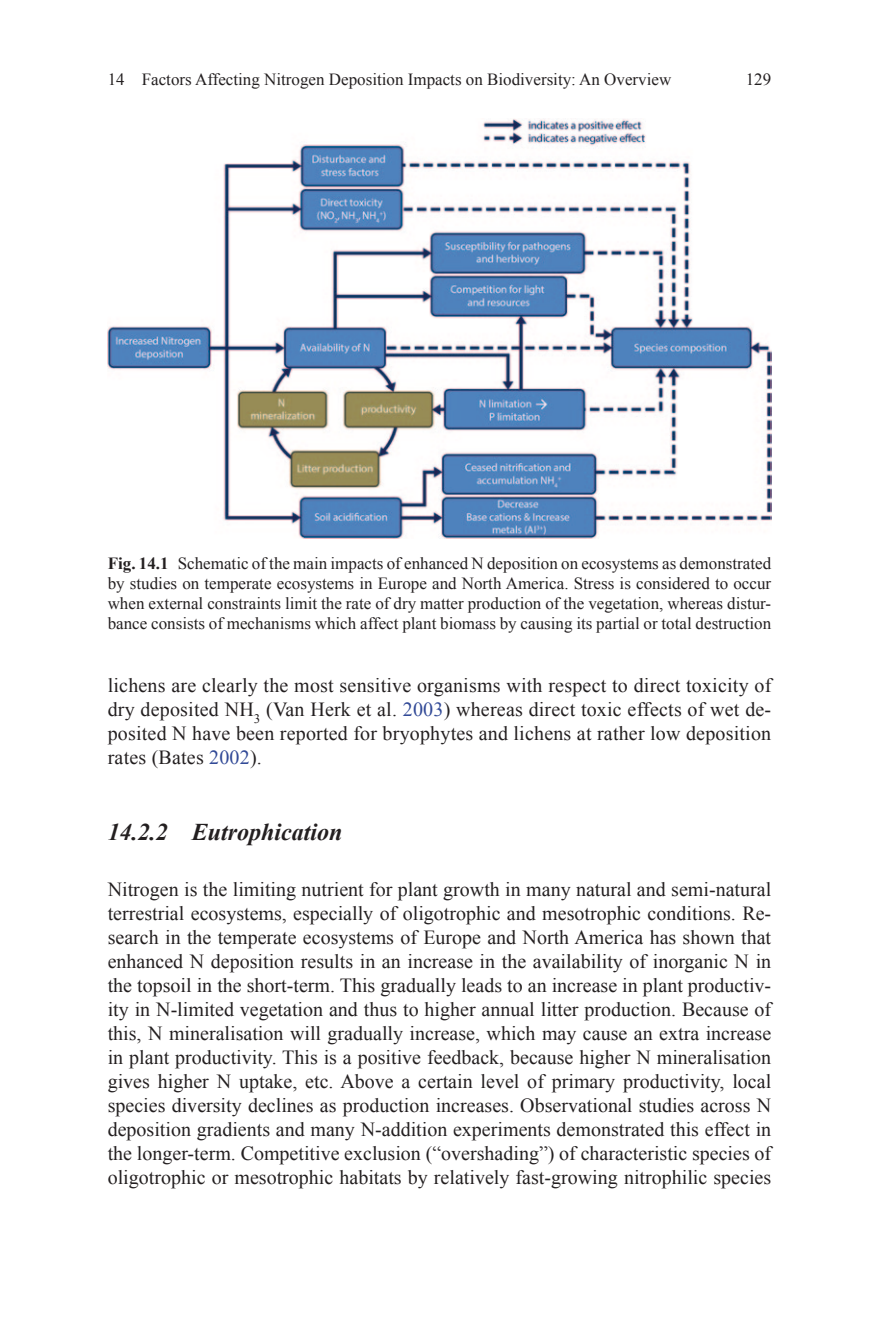
<style>
.page{position:relative;width:879px;height:1333px;background:#fff}
.page>*{position:absolute;margin:0;border:0;box-sizing:border-box;transform-origin:0 0}
.t1{font:italic 700 24px "Times New Roman";color:#231f20}
.t2{font:20px/24px "Times New Roman";letter-spacing:.005em;color:#231f20;text-align:justify}
.t3{font:17px/20px "Times New Roman";color:#231f20;text-align:justify}
.s1{font-weight:700}
.s2{color:#324a97}
</style>
<div class="page">
<img style="left:108px;top:119px;width:663px;height:419px">
<p class="t3" style="left:108px;top:69px;width:565px">14 Factors Affecting Nitrogen Deposition Impacts on Biodiversity: An Overview</p>
<p class="t3" style="left:746px;top:69px;width:27px">129</p>
<p class="t3" style="left:108px;top:553px;width:665px"><span class="s1">Fig. 14.1</span> Schematic of the main impacts of enhanced N deposition on ecosystems as demonstrated by studies on temperate ecosystems in Europe and North America. Stress is considered to occur when external constraints limit the rate of dry matter production of the vegetation, whereas distur&shy;bance consists of mechanisms which affect plant biomass by causing its partial or total destruction</p>
<p class="t2" style="left:108px;top:673px;width:665px">lichens are clearly the most sensitive organisms with respect to direct toxicity of dry deposited NH<sub>3</sub> (Van Herk et al. <span class="s2">2003</span>) whereas direct toxic effects of wet de&shy;posited N have been reported for bryophytes and lichens at rather low deposition rates (Bates <span class="s2">2002</span>).</p>
<p class="t1" style="left:108px;top:815px;width:236px">14.2.2 Eutrophication</p>
<p class="t2" style="left:108px;top:877px;width:665px">Nitrogen is the limiting nutrient for plant growth in many natural and semi-natural terrestrial ecosystems, especially of oligotrophic and mesotrophic conditions. Re&shy;search in the temperate ecosystems of Europe and North America has shown that enhanced N deposition results in an increase in the availability of inorganic N in the topsoil in the short-term. This gradually leads to an increase in plant productiv&shy;ity in N-limited vegetation and thus to higher annual litter production. Because of this, N mineralisation will gradually increase, which may cause an extra increase in plant productivity. This is a positive feedback, because higher N mineralisation gives higher N uptake, etc. Above a certain level of primary productivity, local species diversity declines as production increases. Observational studies across N deposition gradients and many N-addition experiments demonstrated this effect in the longer-term. Competitive exclusion (“overshading”) of characteristic species of oligotrophic or mesotrophic habitats by relatively fast-growing nitrophilic species</p>
</div>
